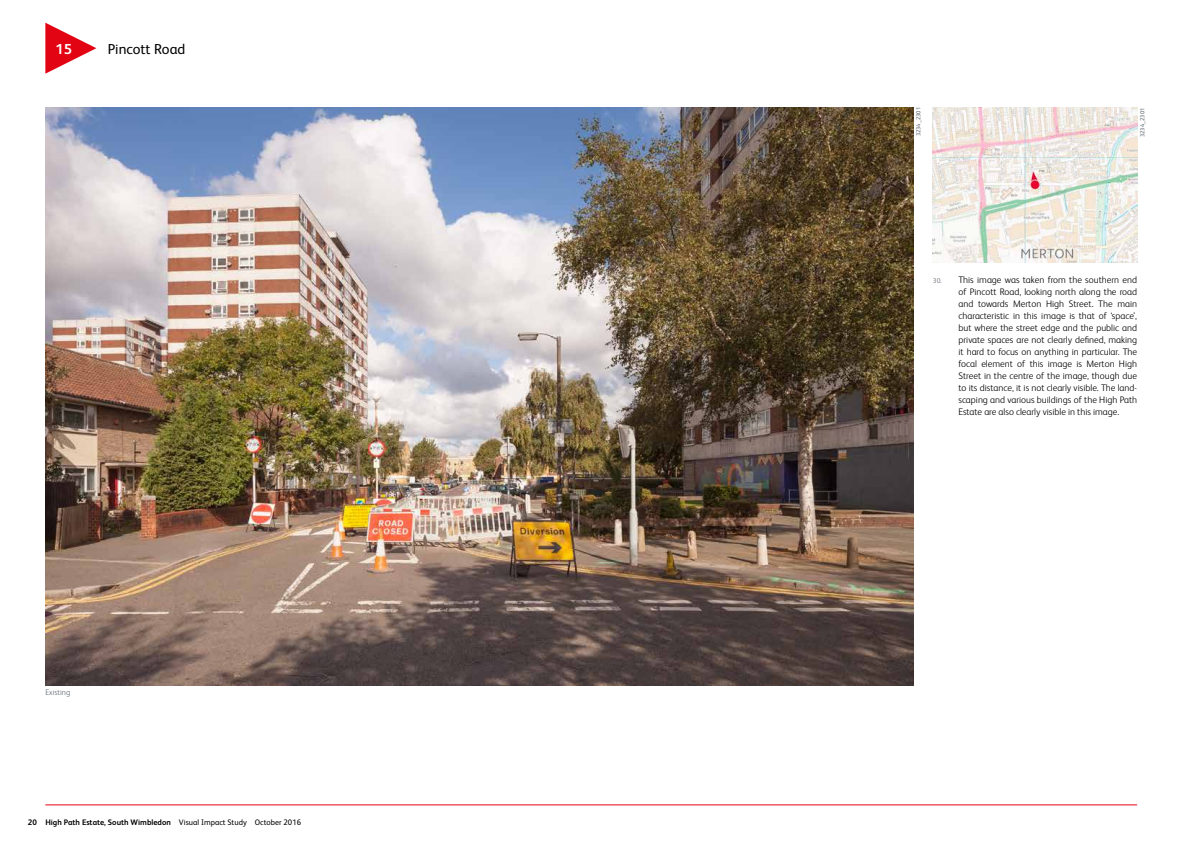
<style>
.page{position:relative;width:1191px;height:842px;background:#fff}
.page>*{position:absolute;margin:0;border:0;box-sizing:border-box;transform-origin:0 0}
.t1{font:14.5px "FS Albert Pro";color:#000}
.t2{font:700 14.5px "FS Albert Pro";color:#fff}
.t3{font:300 9.5px/12px "FS Albert Pro";color:#000;text-align:justify}
.t4{font:700 8px "FS Albert Pro";color:#000}
.t5{font:300 8px "FS Albert Pro";color:#5f6872}
.t6{font:6px "FS Albert Pro";color:#5f6872}
.s1{font-weight:400}
.s2{font-size:7px;color:#5f6872}
</style>
<div class="page">
<hr style="left:45px;top:805px;width:1092px;height:1px;background:#e30413">
<svg style="left:45px;top:23px;width:51px;height:51px"></svg>
<img style="left:45px;top:107px;width:868px;height:578px">
<img style="left:933px;top:107px;width:204px;height:156px">
<h1 class="t2" style="left:56px;top:39px;width:18px">15</h1>
<h1 class="t1" style="left:108px;top:38px;width:79px">Pincott Road</h1>
<p class="t5" style="left:45px;top:687px;width:26px">Existing</p>
<p class="t4" style="left:28px;top:817px;width:275px">20 High Path Estate, South Wimbledon <span class="s1">Visual Impact Study October 2016</span></p>
<p class="t6" style="left:914px;top:136px;width:31px;rotate:-90deg">3234_2301</p>
<p class="t6" style="left:1138px;top:137px;width:31px;rotate:-90deg">3234_2301</p>
<p class="t3" style="left:958px;top:273px;width:180px;text-indent:-26px"><span class="s2">30.</span> This image was taken from the southern end of Pincott Road, looking north along the road and towards Merton High Street. The main characteristic in this image is that of ‘space’, but where the street edge and the public and private spaces are not clearly defined, making it hard to focus on anything in particular. The focal element of this image is Merton High Street in the centre of the image, though due to its distance, it is not clearly visible. The land&shy;scaping and various buildings of the High Path Estate are also clearly visible in this image.</p>
</div>
